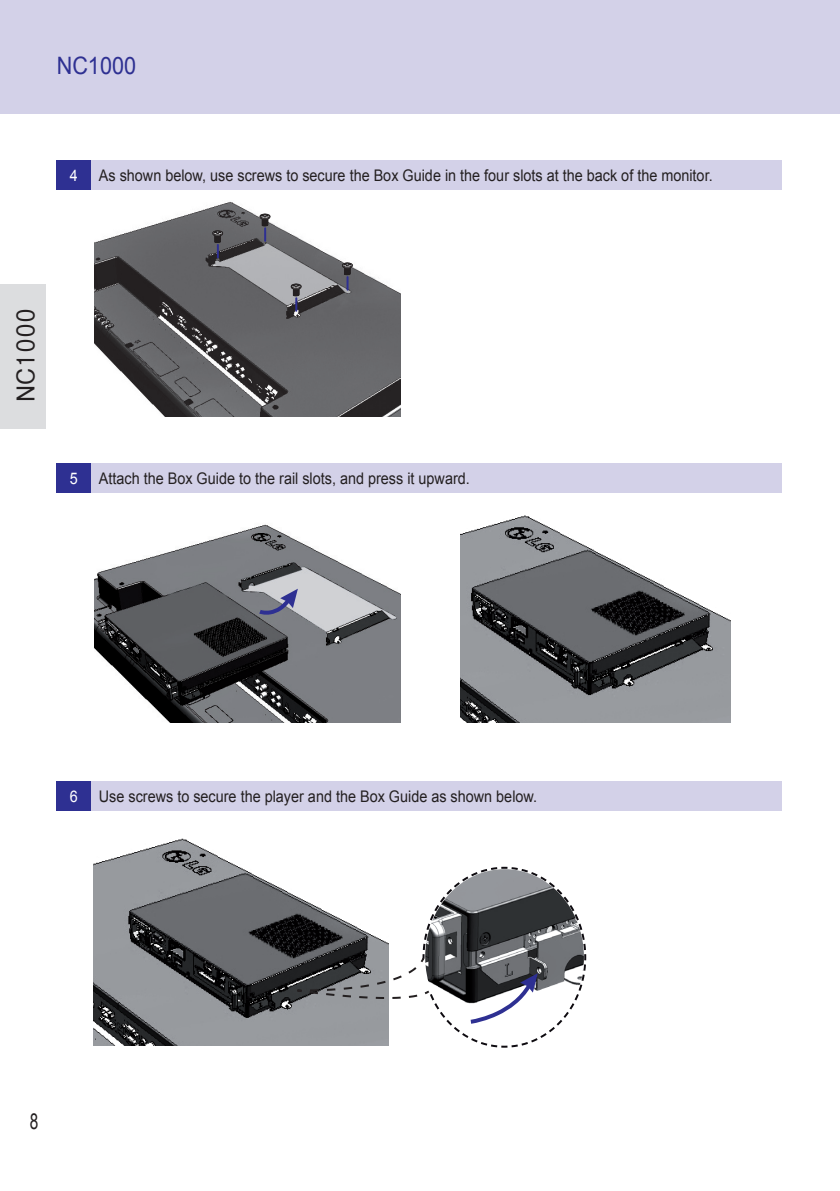
<style>
.page{position:relative;width:840px;height:1191px;background:#fff}
.page>*{position:absolute;margin:0;border:0;box-sizing:border-box;transform-origin:0 0}
.t1{font:24px "Arial";color:#2e3092;scale:.9 1}
.t2{font:700 24px "HY Go Thic";color:#231f20}
.t3{font:22px "Arial";color:#231f20;scale:.7 1}
.t4{font:16px "Arial";color:#231f20;scale:.9 1}
.t5{font:16px "Arial";color:#fff;scale:.9 1}
</style>
<div class="page">
<div style="left:0;top:0;width:839px;height:113px;background:#d3d1e8"></div>
<div style="left:90px;top:781px;width:691px;height:29px;background:#d3d1e8"></div>
<div style="left:90px;top:463px;width:691px;height:30px;background:#d3d1e8"></div>
<div style="left:90px;top:160px;width:691px;height:30px;background:#d3d1e8"></div>
<div style="left:57px;top:160px;width:34px;height:30px;background:#2e3092"></div>
<div style="left:57px;top:463px;width:34px;height:30px;background:#2e3092"></div>
<div style="left:57px;top:781px;width:34px;height:29px;background:#2e3092"></div>
<img style="left:94px;top:524px;width:306px;height:198px">
<img style="left:460px;top:515px;width:270px;height:207px">
<img style="left:94px;top:838px;width:203px;height:207px">
<svg style="left:259px;top:588px;width:39px;height:27px"></svg>
<svg style="left:297px;top:866px;width:289px;height:181px"></svg>
<img style="left:94px;top:201px;width:306px;height:215px">
<svg style="left:259px;top:214px;width:11px;height:28px"></svg>
<svg style="left:342px;top:263px;width:10px;height:27px"></svg>
<svg style="left:290px;top:284px;width:11px;height:28px"></svg>
<svg style="left:212px;top:231px;width:11px;height:27px"></svg>
<div style="left:0;top:284px;width:45px;height:144px;background:#dcdddf"></div>
<h1 class="t1" style="left:57px;top:50px;width:90px">NC1000</h1>
<p class="t5" style="left:70px;top:165px;width:10px">4</p>
<p class="t4" style="left:99px;top:165px;width:683px">As shown below, use screws to secure the Box Guide in the four slots at the back of the monitor.</p>
<h1 class="t2" style="left:14px;top:402px;width:95px;rotate:-90deg">NC1000</h1>
<p class="t5" style="left:70px;top:468px;width:10px">5</p>
<p class="t4" style="left:99px;top:468px;width:413px">Attach the Box Guide to the rail slots, and press it upward.</p>
<p class="t5" style="left:70px;top:785px;width:10px">6</p>
<p class="t4" style="left:99px;top:785px;width:488px">Use screws to secure the player and the Box Guide as shown below.</p>
<h2 class="t3" style="left:30px;top:1107px;width:14px">8</h2>
</div>
